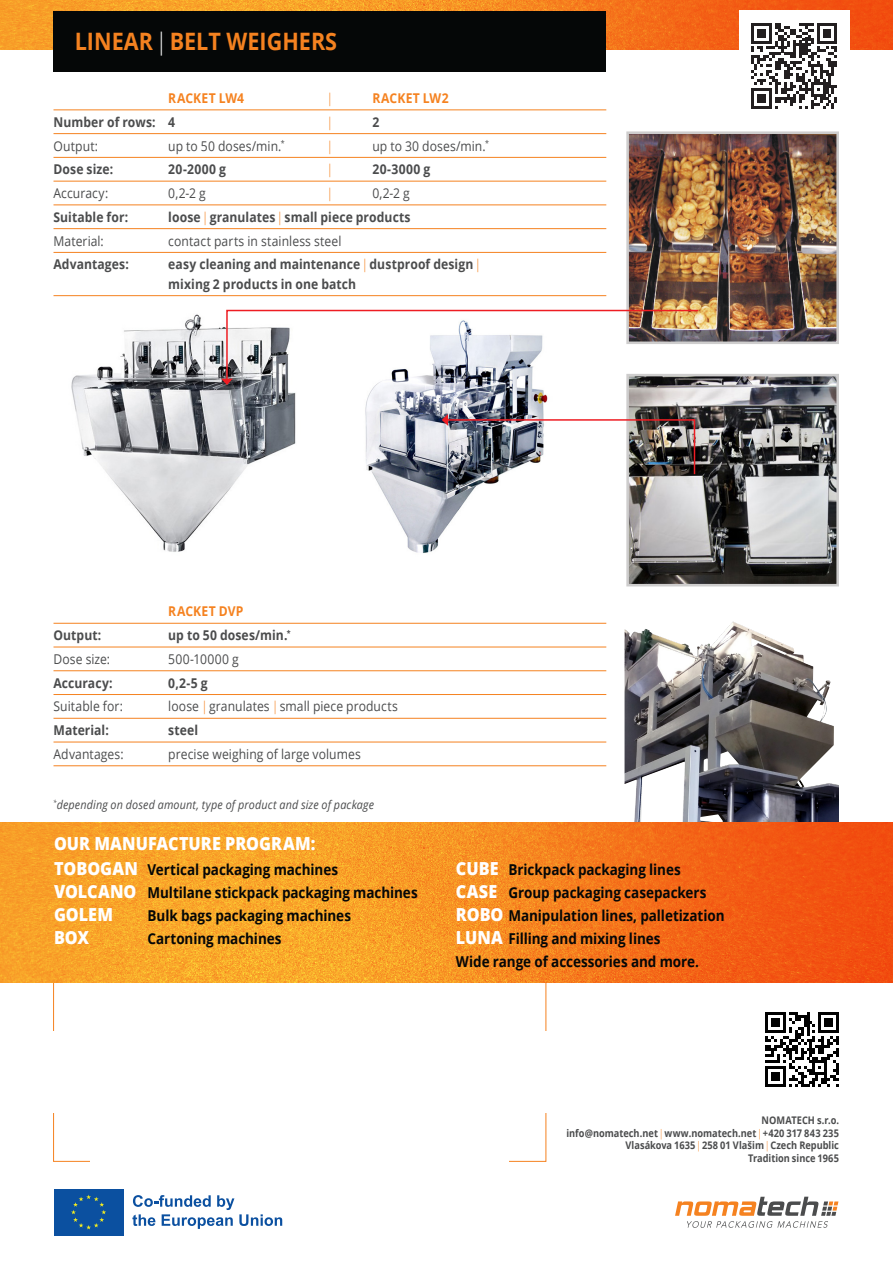
<style>
.page{position:relative;width:893px;height:1263px;background:#fff}
.page>*{position:absolute;margin:0;border:0;box-sizing:border-box;transform-origin:0 0}
.t1{font:700 24px "Open Sans";color:#f58220;scale:.9 1}
.t2{font:800 18px "Open Sans";letter-spacing:.005em;color:#fff;scale:.9 1}
.t3{font:700 15px "Open Sans";letter-spacing:-.005em;color:#050707;scale:.9 1}
.t4{font:700 13.5px/19.5px "Open Sans";letter-spacing:.005em;color:#4b4c4d;scale:.9 1}
.t5{font:13.5px "Open Sans";letter-spacing:.005em;color:#4b4c4d;scale:.9 1}
.t6{font:700 13.5px "Open Sans";letter-spacing:.02em;color:#f58220;scale:.9 1}
.t7{font:13.5px "Open Sans";letter-spacing:.03em;color:#4b4c4d;scale:.9 1}
.t8{font:300 condensed 13.5px "Open Sans";color:#f58220;scale:.9 1}
.t9{font:italic 12px "Open Sans";letter-spacing:.015em;color:#4b4c4d;scale:.9 1}
.t10{font:700 10.5px "Open Sans";color:#4b4c4d;scale:.88 1}
.s1{font-weight:300;font-stretch:condensed;color:#fff}
.s2{font-weight:300;font-stretch:condensed;color:#f58220}
.s3{font-weight:800;font-size:18px;color:#fff}
</style>
<div class="page">
<div style="left:53px;top:973px;width:493px;height:189px;background:#fff;border:1px solid #f58220"></div>
<div style="left:90px;top:1085px;width:419px;height:90px;background:#fff"></div>
<div style="left:0;top:1031px;width:587px;height:82px;background:#fff"></div>
<svg style="left:0;top:0;width:893px;height:50px;background:#f57d1f"></svg>
<img style="left:71px;top:314px;width:225px;height:238px">
<img style="left:365px;top:385px;width:183px;height:168px">
<img style="left:624px;top:621px;width:215px;height:201px">
<svg style="left:675px;top:1197px;width:163px;height:31px"></svg>
<svg style="left:0;top:822px;width:893px;height:160px;background:#f68821"></svg>
<img style="left:630px;top:135px;width:205px;height:205px">
<div style="left:626px;top:131px;width:213px;height:213px;border:3px solid #cecdcd"></div>
<img style="left:630px;top:378px;width:205px;height:204px">
<div style="left:626px;top:374px;width:213px;height:212px;border:3px solid #cecdcd"></div>
<img style="left:442px;top:414px;width:254px;height:62px">
<svg style="left:221px;top:309px;width:479px;height:76px"></svg>
<div style="left:54px;top:11px;width:552px;height:61px;background:#050707"></div>
<div style="left:739px;top:11px;width:110px;height:110px;background:#fff"></div>
<svg style="left:751px;top:23px;width:86px;height:86px"></svg>
<hr style="left:54px;top:109px;width:552px;height:1px;background:#f58220">
<hr style="left:54px;top:133px;width:552px;height:1px;background:#f58220">
<hr style="left:54px;top:157px;width:552px;height:1px;background:#f58220">
<hr style="left:54px;top:181px;width:552px;height:1px;background:#f58220">
<hr style="left:54px;top:204px;width:552px;height:1px;background:#f58220">
<hr style="left:54px;top:228px;width:552px;height:1px;background:#f58220">
<hr style="left:54px;top:252px;width:552px;height:1px;background:#f58220">
<hr style="left:54px;top:295px;width:552px;height:1px;background:#f58220">
<hr style="left:54px;top:623px;width:552px;height:1px;background:#f58220">
<hr style="left:54px;top:647px;width:552px;height:1px;background:#f58220">
<hr style="left:54px;top:670px;width:552px;height:1px;background:#f58220">
<hr style="left:54px;top:694px;width:552px;height:1px;background:#f58220">
<hr style="left:54px;top:718px;width:552px;height:1px;background:#f58220">
<hr style="left:54px;top:742px;width:552px;height:1px;background:#f58220">
<hr style="left:54px;top:765px;width:552px;height:1px;background:#f58220">
<div style="left:53px;top:1188px;width:72px;height:49px;background:#0b50a0"></div>
<svg style="left:71px;top:1195px;width:35px;height:34px"></svg>
<svg style="left:132px;top:1195px;width:150px;height:34px"></svg>
<svg style="left:765px;top:1012px;width:74px;height:74px"></svg>
<p class="t1" style="left:75px;top:25px;width:293px">LINEAR <span class="s1">|</span> BELT WEIGHERS</p>
<p class="t6" style="left:168px;top:89px;width:86px">RACKET LW4</p>
<p class="t8" style="left:327px;top:89px;width:7px">|</p>
<p class="t6" style="left:372px;top:89px;width:86px">RACKET LW2</p>
<p class="t4" style="left:54px;top:112px;width:137px">Number of rows: 4</p>
<p class="t8" style="left:327px;top:113px;width:7px">|</p>
<p class="t4" style="left:372px;top:112px;width:9px">2</p>
<p class="t5" style="left:54px;top:136px;width:51px">Output:</p>
<p class="t5" style="left:168px;top:136px;width:131px">up to 50 doses/min.<sup>*</sup></p>
<p class="t8" style="left:327px;top:137px;width:7px">|</p>
<p class="t5" style="left:372px;top:136px;width:131px">up to 30 doses/min.<sup>*</sup></p>
<p class="t4" style="left:54px;top:159px;width:68px">Dose size:</p>
<p class="t4" style="left:168px;top:159px;width:66px">20-2000 g</p>
<p class="t8" style="left:327px;top:160px;width:7px">|</p>
<p class="t4" style="left:372px;top:159px;width:66px">20-3000 g</p>
<p class="t5" style="left:54px;top:184px;width:62px">Accuracy:</p>
<p class="t5" style="left:168px;top:184px;width:43px">0,2-2 g</p>
<p class="t8" style="left:327px;top:184px;width:7px">|</p>
<p class="t5" style="left:372px;top:184px;width:43px">0,2-2 g</p>
<p class="t4" style="left:54px;top:207px;width:85px">Suitable for:</p>
<p class="t4" style="left:168px;top:207px;width:271px">loose <span class="s2">|</span> granulates <span class="s2">|</span> small piece products</p>
<p class="t5" style="left:54px;top:231px;width:57px">Material:</p>
<p class="t5" style="left:168px;top:231px;width:194px">contact parts in stainless steel</p>
<p class="t4" style="left:54px;top:254px;width:85px">Advantages:</p>
<p class="t4" style="left:168px;top:254px;width:348px">easy cleaning and maintenance <span class="s2">|</span> dustproof design <span class="s2">| </span>mixing 2 products in one batch</p>
<p class="t6" style="left:168px;top:602px;width:85px">RACKET DVP</p>
<p class="t4" style="left:54px;top:625px;width:55px">Output:</p>
<p class="t4" style="left:168px;top:625px;width:137px">up to 50 doses/min.<sup>*</sup></p>
<p class="t5" style="left:54px;top:650px;width:64px">Dose size:</p>
<p class="t7" style="left:168px;top:650px;width:80px">500-10000 g</p>
<p class="t4" style="left:54px;top:673px;width:67px">Accuracy:</p>
<p class="t4" style="left:168px;top:673px;width:45px">0,2-5 g</p>
<p class="t5" style="left:54px;top:697px;width:79px">Suitable for:</p>
<p class="t5" style="left:168px;top:697px;width:257px">loose <span class="s2">|</span> granulates <span class="s2">|</span> small piece products</p>
<p class="t4" style="left:54px;top:720px;width:63px">Material:</p>
<p class="t4" style="left:168px;top:720px;width:35px">steel</p>
<p class="t5" style="left:54px;top:745px;width:79px">Advantages:</p>
<p class="t5" style="left:168px;top:745px;width:215px">precise weighing of large volumes</p>
<p class="t9" style="left:53px;top:796px;width:358px"><sup>*</sup>depending on dosed amount, type of product and size of package</p>
<p class="t2" style="left:54px;top:830px;width:292px">OUR MANUFACTURE PROGRAM:</p>
<p class="t3" style="left:54px;top:858px;width:317px"><span class="s3">TOBOGAN</span> Vertical packaging machines</p>
<p class="t3" style="left:54px;top:881px;width:406px"><span class="s3">VOLCANO</span> Multilane stickpack packaging machines</p>
<p class="t2" style="left:54px;top:900px;width:67px">GOLEM</p>
<p class="t3" style="left:148px;top:904px;width:228px">Bulk bags packaging machines</p>
<p class="t2" style="left:54px;top:923px;width:41px">BOX</p>
<p class="t3" style="left:148px;top:927px;width:150px">Cartoning machines</p>
<p class="t3" style="left:142px;top:858px;width:213px">Vertical packaging machines</p>
<p class="t3" style="left:140px;top:881px;width:302px">Multilane stickpack packaging machines</p>
<p class="t3" style="left:117px;top:904px;width:228px">Bulk bags packaging machines</p>
<p class="t3" style="left:93px;top:927px;width:150px">Cartoning machines</p>
<p class="t3" style="left:456px;top:858px;width:251px"><span class="s3">CUBE</span> Brickpack packaging lines</p>
<p class="t3" style="left:456px;top:881px;width:280px"><span class="s3">CASE</span> Group packaging casepackers</p>
<p class="t3" style="left:456px;top:904px;width:300px"><span class="s3">ROBO</span> Manipulation lines, palletization</p>
<p class="t3" style="left:456px;top:927px;width:229px"><span class="s3">LUNA</span> Filling and mixing lines</p>
<p class="t3" style="left:456px;top:950px;width:272px">Wide range of accessories and more.</p>
<p class="t3" style="left:502px;top:858px;width:193px">Brickpack packaging lines</p>
<p class="t3" style="left:501px;top:881px;width:222px">Group packaging casepackers</p>
<p class="t3" style="left:456px;top:946px;width:272px">Wide range of accessories and more.</p>
<p class="t10" style="left:762px;top:1113px;width:89px">NOMATECH s.r.o.</p>
<p class="t10" style="left:566px;top:1125px;width:311px">info@nomatech.net <span class="s2">|</span> www.nomatech.net <span class="s2">|</span> +420 317 843 235</p>
<p class="t10" style="left:625px;top:1138px;width:244px">Vlasákova 1635 <span class="s2">|</span> 258 01 Vlašim <span class="s2">|</span> Czech Republic</p>
<p class="t10" style="left:748px;top:1150px;width:105px">Tradition since 1965</p>
</div>
